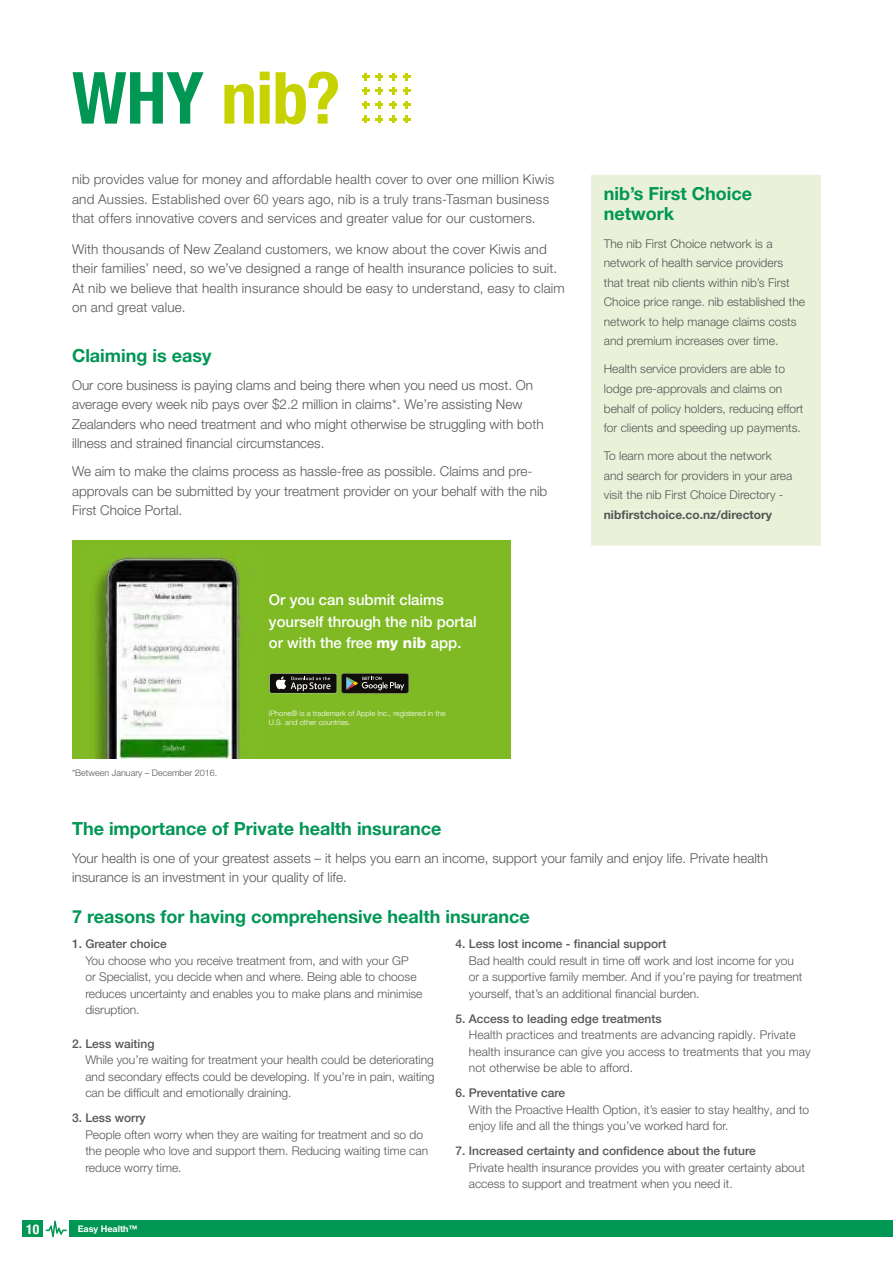
<style>
.page{position:relative;width:893px;height:1263px;background:#fff}
.page>*{position:absolute;margin:0;border:0;box-sizing:border-box;transform-origin:0 0}
.t1{font:700 condensed 72px "Helvetica Neue";letter-spacing:-.01em;color:#c7d300}
.t2{font:700 18px/19.5px "Helvetica Neue LT Pro";color:#009654}
.t3{font:500 14.85px/21.6px "Helvetica Neue LT Pro";color:#fff}
.t4{font:300 13.5px/19.5px "Helvetica Neue LT Pro";color:#565656}
.t5{font:700 condensed 13.5px "Helvetica Neue";color:#fff}
.t6{font:300 12px/16.5px "Helvetica Neue LT Pro";color:#565656}
.t7{font:500 12px "Helvetica Neue LT Pro";color:#565656}
.t8{font:700 12px "Helvetica Neue LT Pro";color:#565656}
.t9{font:300 9px "Helvetica Neue LT Pro";color:#565656}
.t10{font:700 9px "Helvetica Neue LT Pro";color:#fff}
.t11{font:300 7.5px/9px "Helvetica Neue LT Pro";letter-spacing:.005em;color:#fff}
.s1{color:#009654}
.s2{font-weight:800}
</style>
<div class="page">
<svg style="left:46px;top:1220px;width:21px;height:17px"></svg>
<div style="left:23px;top:1220px;width:20px;height:17px;background:#009654"></div>
<div style="left:70px;top:1221px;width:823px;height:16px;background:#009654"></div>
<svg style="left:362px;top:73px;width:7px;height:7px"></svg>
<svg style="left:376px;top:73px;width:7px;height:7px"></svg>
<svg style="left:389px;top:73px;width:8px;height:7px"></svg>
<svg style="left:403px;top:73px;width:7px;height:7px"></svg>
<svg style="left:362px;top:87px;width:7px;height:7px"></svg>
<svg style="left:376px;top:87px;width:7px;height:7px"></svg>
<svg style="left:389px;top:87px;width:8px;height:7px"></svg>
<svg style="left:403px;top:87px;width:7px;height:7px"></svg>
<svg style="left:362px;top:101px;width:7px;height:7px"></svg>
<svg style="left:376px;top:101px;width:7px;height:7px"></svg>
<svg style="left:389px;top:101px;width:8px;height:7px"></svg>
<svg style="left:403px;top:101px;width:7px;height:7px"></svg>
<svg style="left:362px;top:115px;width:7px;height:8px"></svg>
<svg style="left:376px;top:115px;width:7px;height:8px"></svg>
<svg style="left:389px;top:115px;width:8px;height:8px"></svg>
<svg style="left:403px;top:115px;width:7px;height:8px"></svg>
<div style="left:591px;top:175px;width:230px;height:371px;background:#e9f1d9"></div>
<div style="left:605px;top:187px;width:147px;height:14px;background:#e9f1d9"></div>
<div style="left:605px;top:207px;width:69px;height:13px;background:#e9f1d9"></div>
<div style="left:604px;top:239px;width:168px;height:9px;background:#e9f1d9"></div>
<div style="left:604px;top:259px;width:179px;height:11px;background:#e9f1d9"></div>
<div style="left:604px;top:278px;width:186px;height:9px;background:#e9f1d9"></div>
<div style="left:604px;top:298px;width:201px;height:11px;background:#e9f1d9"></div>
<div style="left:604px;top:317px;width:192px;height:11px;background:#e9f1d9"></div>
<div style="left:604px;top:337px;width:174px;height:11px;background:#e9f1d9"></div>
<div style="left:605px;top:365px;width:180px;height:11px;background:#e9f1d9"></div>
<div style="left:605px;top:384px;width:177px;height:11px;background:#e9f1d9"></div>
<div style="left:604px;top:404px;width:199px;height:11px;background:#e9f1d9"></div>
<div style="left:604px;top:423px;width:196px;height:11px;background:#e9f1d9"></div>
<div style="left:604px;top:451px;width:168px;height:9px;background:#e9f1d9"></div>
<div style="left:604px;top:471px;width:188px;height:11px;background:#e9f1d9"></div>
<div style="left:604px;top:490px;width:179px;height:11px;background:#e9f1d9"></div>
<div style="left:604px;top:510px;width:168px;height:11px;background:#e9f1d9"></div>
<div style="left:72px;top:540px;width:438px;height:218px;background:#7fba25"></div>
<img style="left:95px;top:547px;width:146px;height:211px">
<div style="left:269px;top:673px;width:68px;height:20px;background:#585953;border-radius:2px"></div>
<div style="left:270px;top:674px;width:67px;height:19px;background:#0f0e09;border-radius:2px"></div>
<svg style="left:275px;top:676px;width:56px;height:15px"></svg>
<svg style="left:341px;top:673px;width:68px;height:20px"></svg>
<h1 class="t1" style="left:72px;top:38px;width:270px"><span class="s1">WHY</span> nib?</h1>
<p class="t4" style="left:72px;top:170px;width:484px">nib provides value for money and affordable health cover to over one million Kiwis and Aussies. Established over 60 years ago, nib is a truly trans-Tasman business that offers innovative covers and services and greater value for our customers.</p>
<p class="t4" style="left:72px;top:239px;width:494px">With thousands of New Zealand customers, we know about the cover Kiwis and their families’ need, so we’ve designed a range of health insurance policies to suit.<br>At nib we believe that health insurance should be easy to understand, easy to claim on and great value.</p>
<h2 class="t2" style="left:72px;top:345px;width:141px">Claiming is easy</h2>
<p class="t4" style="left:72px;top:375px;width:473px">Our core business is paying clams and being there when you need us most. On average every week nib pays over $2.2 million in claims*. We’re assisting New Zealanders who need treatment and who might otherwise be struggling with both illness and strained financial circumstances.</p>
<p class="t4" style="left:72px;top:461px;width:477px">We aim to make the claims process as hassle-free as possible. Claims and pre&shy;approvals can be submitted by your treatment provider on your behalf with the nib<br>First Choice Portal.</p>
<p class="t3" style="left:269px;top:589px;width:209px">Or you can submit claims yourself through the nib portal or with the free <span class="s2">my nib</span> app.</p>
<p class="t9" style="left:72px;top:767px;width:147px">*Between January – December 2016.</p>
<p class="t11" style="left:269px;top:708px;width:178px">iPhone® is a trademark of Apple Inc., registered in the<br>U.S. and other countries.</p>
<h2 class="t2" style="left:604px;top:184px;width:150px">nib’s First Choice network</h2>
<p class="t6" style="left:604px;top:234px;width:203px;line-height:19.5px">The nib First Choice network is a network of health service providers that treat nib clients within nib’s First Choice price range. nib established the network to help manage claims costs and premium increases over time.</p>
<p class="t6" style="left:604px;top:359px;width:201px;line-height:19.5px">Health service providers are able to lodge pre-approvals and claims on behalf of policy holders, reducing effort for clients and speeding up payments.</p>
<p class="t6" style="left:604px;top:446px;width:190px;line-height:19.5px">To learn more about the network and search for providers in your area visit the nib First Choice Directory -</p>
<p class="t8" style="left:604px;top:507px;width:170px">nibfirstchoice.co.nz/directory</p>
<h2 class="t2" style="left:72px;top:818px;width:371px">The importance of Private health insurance</h2>
<p class="t4" style="left:72px;top:848px;width:698px">Your health is one of your greatest assets – it helps you earn an income, support your family and enjoy life. Private health insurance is an investment in your quality of life.</p>
<h2 class="t2" style="left:72px;top:906px;width:459px">7 reasons for having comprehensive health insurance</h2>
<p class="t7" style="left:72px;top:937px;width:96px">1. Greater choice</p>
<p class="t6" style="left:85px;top:952px;width:339px">You choose who you receive treatment from, and with your GP<br>or Specialist, you decide when and where. Being able to choose reduces uncertainty and enables you to make plans and minimise disruption.</p>
<p class="t7" style="left:72px;top:1036px;width:84px">2. Less waiting</p>
<p class="t6" style="left:85px;top:1051px;width:351px;text-align:justify">While you’re waiting for treatment your health could be deteriorating and secondary effects could be developing. If you’re in pain, waiting can be difficult and emotionally draining.</p>
<p class="t7" style="left:72px;top:1111px;width:75px">3. Less worry</p>
<p class="t6" style="left:85px;top:1126px;width:344px">People often worry when they are waiting for treatment and so do the people who love and support them. Reducing waiting time can reduce worry time.</p>
<p class="t7" style="left:455px;top:937px;width:212px">4. Less lost income - financial support</p>
<p class="t6" style="left:469px;top:952px;width:335px">Bad health could result in time off work and lost income for you or a supportive family member. And if you’re paying for treatment yourself, that’s an additional financial burden.</p>
<p class="t7" style="left:455px;top:1011px;width:208px">5. Access to leading edge treatments</p>
<p class="t6" style="left:469px;top:1026px;width:343px">Health practices and treatments are advancing rapidly. Private health insurance can give you access to treatments that you may not otherwise be able to afford.</p>
<p class="t7" style="left:455px;top:1086px;width:111px">6. Preventative care</p>
<p class="t6" style="left:469px;top:1101px;width:342px">With the Proactive Health Option, it’s easier to stay healthy, and to enjoy life and all the things you’ve worked hard for.</p>
<p class="t7" style="left:455px;top:1144px;width:302px">7. Increased certainty and confidence about the future</p>
<p class="t6" style="left:469px;top:1159px;width:338px">Private health insurance provides you with greater certainty about access to support and treatment when you need it.</p>
<p class="t5" style="left:26px;top:1217px;width:14px">10</p>
<p class="t10" style="left:78px;top:1223px;width:61px">Easy Health™</p>
</div>
